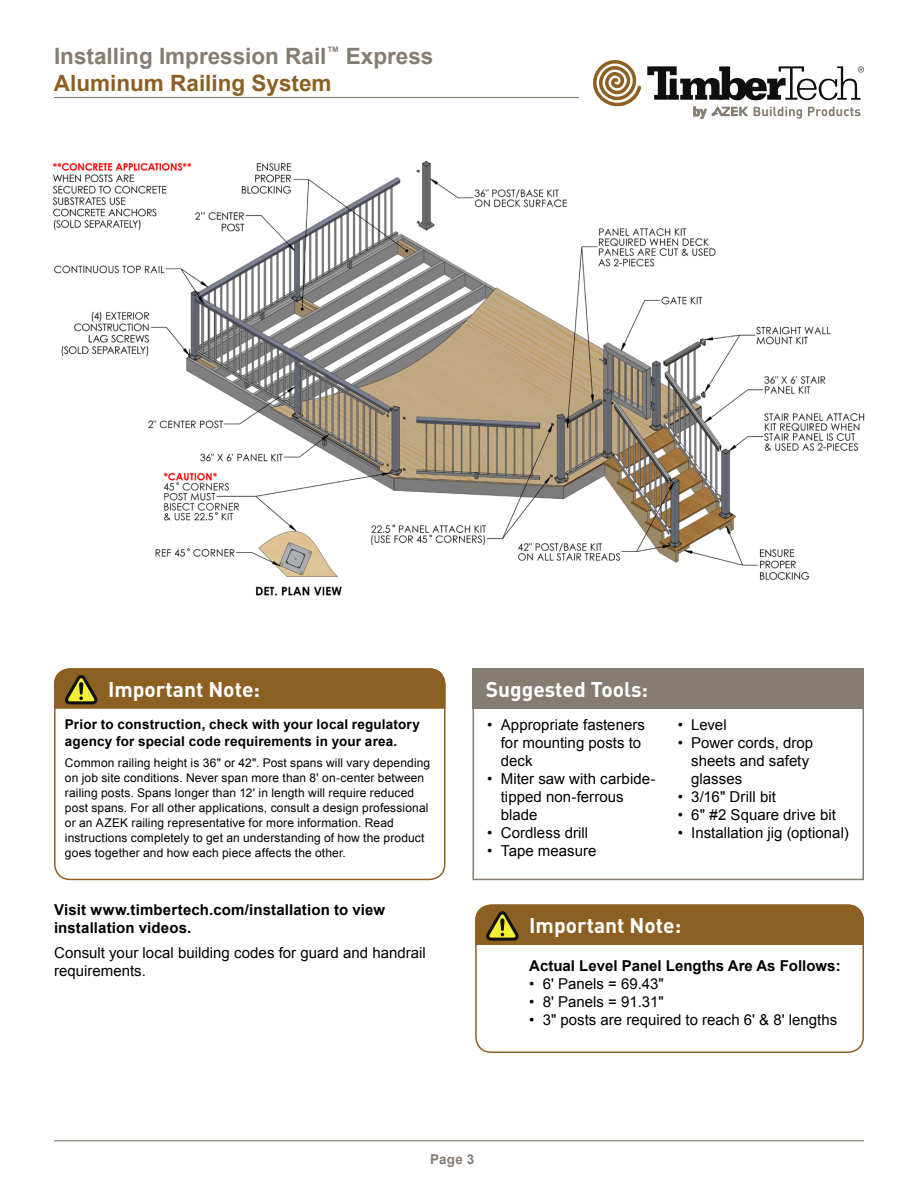
<style>
.page{position:relative;width:918px;height:1188px;background:#fff}
.page>*{position:absolute;margin:0;border:0;box-sizing:border-box;transform-origin:0 0}
.t1{font:700 22.5px/27px "Arial";color:#857d71}
.t2{font:700 21px "DIN";color:#fff}
.t3{font:15px/18px "Arial";color:#000}
.t4{font:700 15px/18px "Arial";letter-spacing:.005em;color:#000}
.t5{font:700 13.5px/16.5px "Arial";letter-spacing:.015em;color:#000}
.t6{font:700 13.5px "Arial";color:#857d71}
.t7{font:12px/15px "Arial";letter-spacing:.01em;color:#000}
.s1{color:#8c6023}
</style>
<div class="page">
<hr style="left:54px;top:1140px;width:810px;height:1px;background:#857d71">
<hr style="left:54px;top:97px;width:525px;height:1px;background:#857d71">
<svg style="left:754px;top:107px;width:48px;height:12px"></svg>
<svg style="left:808px;top:107px;width:52px;height:9px"></svg>
<svg style="left:693px;top:107px;width:55px;height:12px"></svg>
<svg style="left:593px;top:60px;width:48px;height:47px"></svg>
<svg style="left:647px;top:66px;width:217px;height:34px"></svg>
<img style="left:52px;top:160px;width:813px;height:436px">
<div style="left:475px;top:904px;width:389px;height:149px;border:2px solid #8c6023;border-radius:15px"></div>
<svg style="left:475px;top:904px;width:389px;height:41px;background:#8c6325"></svg>
<div style="left:472px;top:668px;width:392px;height:212px;border:2px solid #857d71"></div>
<div style="left:54px;top:668px;width:391px;height:212px;border:2px solid #8c6023;border-radius:15px"></div>
<svg style="left:54px;top:668px;width:392px;height:41px;background:#8c6326"></svg>
<div style="left:472px;top:668px;width:392px;height:41px;background:#857d71"></div>
<h1 class="t1" style="left:54px;top:43px;width:381px">Installing Impression Rail<sup>™</sup> Express<br><span class="s1">Aluminum Railing System</span></h1>
<h2 class="t2" style="left:108px;top:676px;width:154px">Important Note:</h2>
<h2 class="t2" style="left:486px;top:675px;width:164px">Suggested Tools:</h2>
<p class="t3" style="left:501px;top:716px;width:146px;text-indent:-14px">• Appropriate fasteners for mounting posts to deck</p>
<p class="t3" style="left:501px;top:770px;width:156px;text-indent:-14px">• Miter saw with carbide&shy;tipped non-ferrous blade</p>
<p class="t3" style="left:487px;top:824px;width:103px">• Cordless drill</p>
<p class="t3" style="left:487px;top:842px;width:111px">• Tape measure</p>
<p class="t5" style="left:65px;top:717px;width:356px">Prior to construction, check with your local regulatory agency for special code requirements in your area.</p>
<p class="t7" style="left:65px;top:756px;width:367px">Common railing height is 36" or 42". Post spans will vary depending on job site conditions. Never span more than 8' on-center between railing posts. Spans longer than 12' in length will require reduced post spans. For all other applications, consult a design professional or an AZEK railing representative for more information. Read instructions completely to get an understanding of how the product goes together and how each piece affects the other.</p>
<p class="t3" style="left:678px;top:716px;width:50px">• Level</p>
<p class="t3" style="left:691px;top:734px;width:124px;text-indent:-14px">• Power cords, drop sheets and safety glasses</p>
<p class="t3" style="left:678px;top:788px;width:100px">• 3/16" Drill bit</p>
<p class="t3" style="left:678px;top:806px;width:160px">• 6" #2 Square drive bit</p>
<p class="t3" style="left:678px;top:824px;width:173px">• Installation jig (optional)</p>
<p class="t4" style="left:54px;top:902px;width:333px">Visit www.timbertech.com/installation to view installation videos.</p>
<p class="t3" style="left:54px;top:944px;width:373px">Consult your local building codes for guard and handrail requirements.</p>
<p class="t6" style="left:430px;top:1150px;width:45px">Page 3</p>
<h2 class="t2" style="left:529px;top:912px;width:154px">Important Note:</h2>
<p class="t4" style="left:529px;top:958px;width:313px">Actual Level Panel Lengths Are As Follows:</p>
<p class="t3" style="left:529px;top:975px;width:136px">• 6' Panels = 69.43"</p>
<p class="t3" style="left:529px;top:993px;width:136px">• 8' Panels = 91.31"</p>
<p class="t3" style="left:529px;top:1011px;width:310px">• 3" posts are required to reach 6' &amp; 8' lengths</p>
</div>
